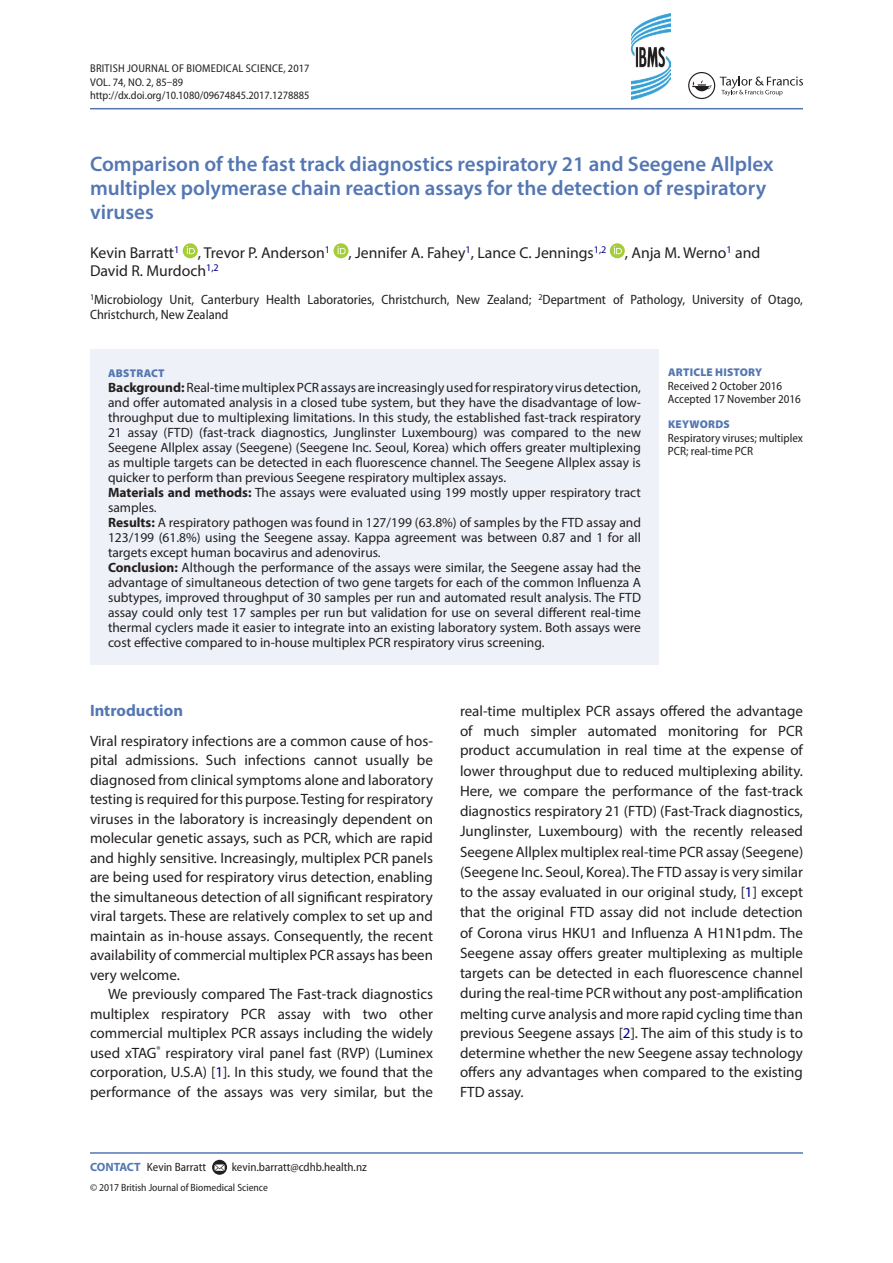
<style>
.page{position:relative;width:893px;height:1263px;background:#fff}
.page>*{position:absolute;margin:0;border:0;box-sizing:border-box;transform-origin:0 0}
.t1{font:600 21px/24px "Myriad Pro";color:#5477b3}
.t2{font:700 16.5px "Myriad Pro";color:#5477b3}
.t3{font:15.75px/18px "Myriad Pro";color:#231f20}
.t4{font:15px/20px "Myriad Pro";color:#231f20;text-align:justify}
.t5{font:13.5px/15px "Myriad Pro";color:#231f20}
.t6{font:semi-condensed 13.5px/15px "Myriad Pro";color:#231f20}
.t7{font:semi-condensed 12px/13.5px "Myriad Pro";color:#231f20}
.t8{font:semi-condensed 11.25px/13.5px "Myriad Pro";letter-spacing:.02em;color:#231f20}
.t9{font:900 11.25px "Myriad Pro";letter-spacing:.02em;color:#5477b3}
.t10{font:semi-condensed 10.5px "Myriad Pro";color:#231f20}
.s1{font-weight:700}
.s2{color:#000080}
.s3{font-weight:700;font-stretch:normal;color:#5477b3}
</style>
<div class="page">
<hr style="left:90px;top:108px;width:713px;height:1px;background:#5477b3">
<div style="left:90px;top:350px;width:569px;height:150px;background:#eef1f7"></div>
<div style="left:90px;top:485px;width:569px;height:90px;background:#eef1f7"></div>
<div style="left:90px;top:530px;width:569px;height:135px;background:#eef1f7"></div>
<svg style="left:183px;top:243px;width:15px;height:15px"></svg>
<svg style="left:187px;top:246px;width:8px;height:8px"></svg>
<svg style="left:333px;top:243px;width:15px;height:15px"></svg>
<svg style="left:337px;top:246px;width:9px;height:8px"></svg>
<svg style="left:610px;top:243px;width:15px;height:15px"></svg>
<svg style="left:614px;top:246px;width:8px;height:8px"></svg>
<hr style="left:90px;top:1152px;width:713px;height:2px;background:#5477b3">
<svg style="left:212px;top:1160px;width:15px;height:15px"></svg>
<svg style="left:215px;top:1164px;width:10px;height:7px"></svg>
<svg style="left:688px;top:72px;width:115px;height:27px"></svg>
<img style="left:631px;top:14px;width:39px;height:85px">
<p class="t8" style="left:90px;top:62px;width:221px">British Journal of Biomedical Science, 2017<br>VOL. 74, NO. 2, 85–89 http://dx.doi.org/10.1080/09674845.2017.1278885</p>
<h1 class="t1" style="left:90px;top:151px;width:685px">Comparison of the fast track diagnostics respiratory 21 and Seegene Allplex multiplex polymerase chain reaction assays for the detection of respiratory viruses</h1>
<p class="t3" style="left:90px;top:244px;width:672px">Kevin Barratt<sup>1</sup> , Trevor P. Anderson<sup>1</sup> , Jennifer A. Fahey<sup>1</sup>, Lance C. Jennings<sup>1,2</sup> , Anja M. Werno<sup>1</sup> and<br>David R. Murdoch<sup>1,2</sup></p>
<p class="t6" style="left:90px;top:292px;width:714px"><sup>1</sup>Microbiology Unit, Canterbury Health Laboratories, Christchurch, New Zealand; <sup>2</sup>Department of Pathology, University of Otago,<br>Christchurch, New Zealand</p>
<p class="t9" style="left:108px;top:366px;width:58px">ABSTRACT</p>
<p class="t5" style="left:108px;top:379px;width:534px"><span class="s1">Background:</span> Real-time multiplex PCR assays are increasingly used for respiratory virus detection, and offer automated analysis in a closed tube system, but they have the disadvantage of low&shy;throughput due to multiplexing limitations. In this study, the established fast-track respiratory 21 assay (FTD) (fast-track diagnostics, Junglinster Luxembourg) was compared to the new Seegene Allplex assay (Seegene) (Seegene Inc. Seoul, Korea) which offers greater multiplexing as multiple targets can be detected in each fluorescence channel. The Seegene Allplex assay is quicker to perform than previous Seegene respiratory multiplex assays.<br><span class="s1">Materials and methods:</span> The assays were evaluated using 199 mostly upper respiratory tract samples.<br><span class="s1">Results:</span> A respiratory pathogen was found in 127/199 (63.8%) of samples by the FTD assay and 123/199 (61.8%) using the Seegene assay. Kappa agreement was between 0.87 and 1 for all targets except human bocavirus and adenovirus.<br><span class="s1">Conclusion:</span> Although the performance of the assays were similar, the Seegene assay had the advantage of simultaneous detection of two gene targets for each of the common Influenza A subtypes, improved throughput of 30 samples per run and automated result analysis. The FTD assay could only test 17 samples per run but validation for use on several different real-time thermal cyclers made it easier to integrate into an existing laboratory system. Both assays were cost effective compared to in-house multiplex PCR respiratory virus screening.</p>
<p class="t9" style="left:668px;top:366px;width:96px">ARTICLE HISTORY</p>
<p class="t7" style="left:668px;top:379px;width:134px">Received 2 October 2016<br>Accepted 17 November 2016</p>
<p class="t9" style="left:668px;top:418px;width:63px">KEYWORDS</p>
<p class="t7" style="left:668px;top:431px;width:137px">Respiratory viruses; multiplex<br>PCR; real-time PCR</p>
<p class="t2" style="left:90px;top:700px;width:95px">Introduction</p>
<p class="t4" style="left:90px;top:730px;width:345px;line-height:19.5px">Viral respiratory infections are a common cause of hos&shy;pital admissions. Such infections cannot usually be diagnosed from clinical symptoms alone and laboratory testing is required for this purpose. Testing for respiratory viruses in the laboratory is increasingly dependent on molecular genetic assays, such as PCR, which are rapid and highly sensitive. Increasingly, multiplex PCR panels are being used for respiratory virus detection, enabling the simultaneous detection of all significant respiratory viral targets. These are relatively complex to set up and maintain as in-house assays. Consequently, the recent availability of commercial multiplex PCR assays has been very welcome.</p>
<p class="t4" style="left:90px;top:984px;width:344px;line-height:19.5px;text-indent:18px">We previously compared The Fast-track diagnostics multiplex respiratory PCR assay with two other commercial multiplex PCR assays including the widely used xTAG<sup>®</sup> respiratory viral panel fast (RVP) (Luminex corporation, U.S.A) [<span class="s2">1</span>]. In this study, we found that the performance of the assays was very similar, but the</p>
<p class="t7" style="left:90px;top:1160px;width:118px"><span class="s3">CONTACT</span> Kevin Barratt</p>
<p class="t7" style="left:232px;top:1160px;width:137px">kevin.barratt@cdhb.health.nz</p>
<p class="t10" style="left:90px;top:1182px;width:179px">© 2017 British Journal of Biomedical Science</p>
<p class="t4" style="left:460px;top:701px;width:345px">real-time multiplex PCR assays offered the advantage of much simpler automated monitoring for PCR product accumulation in real time at the expense of lower throughput due to reduced multiplexing ability.<br>Here, we compare the performance of the fast-track diagnostics respiratory 21 (FTD) (Fast-Track diagnostics, Junglinster, Luxembourg) with the recently released Seegene Allplex multiplex real-time PCR assay (Seegene) (Seegene Inc. Seoul, Korea). The FTD assay is very similar to the assay evaluated in our original study, [<span class="s2">1</span>] except that the original FTD assay did not include detection of Corona virus HKU1 and Influenza A H1N1pdm. The Seegene assay offers greater multiplexing as multiple targets can be detected in each fluorescence channel during the real-time PCR without any post-amplification melting curve analysis and more rapid cycling time than previous Seegene assays [<span class="s2">2</span>]. The aim of this study is to determine whether the new Seegene assay technology offers any advantages when compared to the existing FTD assay.</p>
</div>
